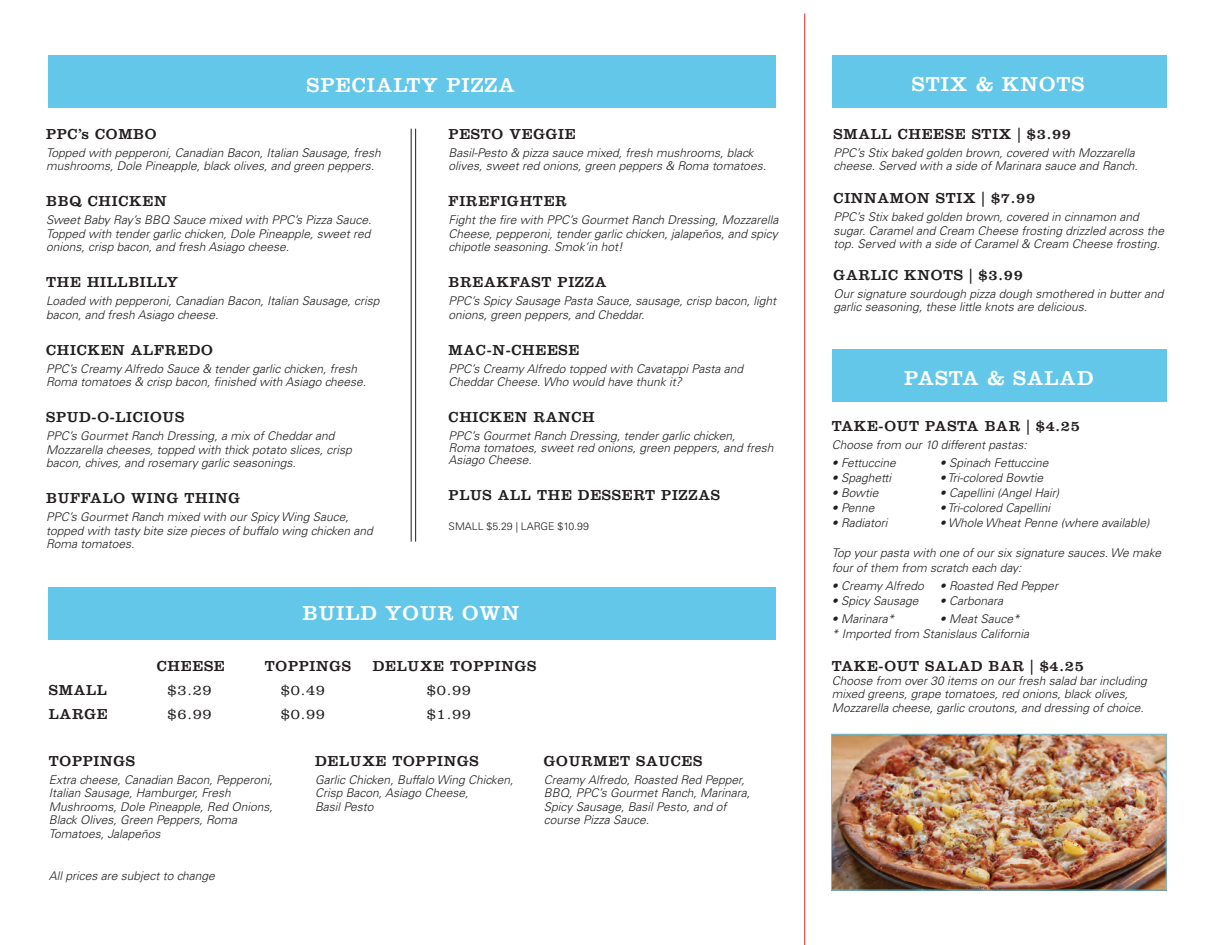
<style>
.page{position:relative;width:1215px;height:945px;background:#fff}
.page>*{position:absolute;margin:0;border:0;box-sizing:border-box;transform-origin:0 0}
.t1{font:21px "Clarendon LT Std";letter-spacing:.05em;color:#fff}
.t2{font:15px "Clarendon LT Std";letter-spacing:.05em;color:#231f20}
.t3{font:300 15px "Clarendon LT Std";letter-spacing:.05em;color:#231f20}
.t4{font:italic 300 12px/13.5px "Univers LT Std";color:#231f20}
.t5{font:300 10.5px "Univers LT Std";color:#231f20}
</style>
<div class="page">
<hr style="left:804px;top:14px;width:1px;height:931px;background:#e52027">
<div style="left:832px;top:55px;width:334px;height:53px;background:#62c7e9"></div>
<div style="left:832px;top:350px;width:334px;height:52px;background:#62c7e9"></div>
<div style="left:48px;top:587px;width:728px;height:53px;background:#62c7e9"></div>
<div style="left:48px;top:55px;width:728px;height:53px;background:#62c7e9"></div>
<hr style="left:411px;top:129px;width:1px;height:413px;background:#231f20">
<hr style="left:415px;top:129px;width:1px;height:413px;background:#231f20">
<img style="left:833px;top:736px;width:332px;height:153px">
<div style="left:831px;top:734px;width:336px;height:157px;border:1px solid #62c7e9"></div>
<h1 class="t1" style="left:307px;top:73px;width:210px">SPECIALTY PIZZA</h1>
<p class="t2" style="left:46px;top:125px;width:112px">PPC’s COMBO</p>
<p class="t4" style="left:46px;top:146px;width:336px">Topped with pepperoni, Canadian Bacon, Italian Sausage, fresh mushrooms, Dole Pineapple, black olives, and green peppers.</p>
<p class="t2" style="left:46px;top:192px;width:122px">BBQ CHICKEN</p>
<p class="t4" style="left:46px;top:213px;width:327px;text-align:justify">Sweet Baby Ray’s BBQ Sauce mixed with PPC’s Pizza Sauce.<br>Topped with tender garlic chicken, Dole Pineapple, sweet red onions, crisp bacon, and fresh Asiago cheese.</p>
<p class="t2" style="left:46px;top:273px;width:133px">THE HILLBILLY</p>
<p class="t4" style="left:46px;top:294px;width:335px">Loaded with pepperoni, Canadian Bacon, Italian Sausage, crisp bacon, and fresh Asiago cheese.</p>
<p class="t2" style="left:46px;top:341px;width:168px">CHICKEN ALFREDO</p>
<p class="t4" style="left:46px;top:362px;width:322px">PPC’s Creamy Alfredo Sauce &amp; tender garlic chicken, fresh<br>Roma tomatoes &amp; crisp bacon, finished with Asiago cheese.</p>
<p class="t2" style="left:46px;top:408px;width:140px">SPUD-O-LICIOUS</p>
<p class="t4" style="left:46px;top:429px;width:307px">PPC’s Gourmet Ranch Dressing, a mix of Cheddar and<br>Mozzarella cheeses, topped with thick potato slices, crisp bacon, chives, and rosemary garlic seasonings.</p>
<p class="t2" style="left:46px;top:489px;width:195px">BUFFALO WING THING</p>
<p class="t4" style="left:46px;top:510px;width:328px">PPC’s Gourmet Ranch mixed with our Spicy Wing Sauce, topped with tasty bite size pieces of buffalo wing chicken and<br>Roma tomatoes.</p>
<p class="t2" style="left:449px;top:125px;width:129px">PESTO VEGGIE</p>
<p class="t4" style="left:449px;top:146px;width:319px">Basil-Pesto &amp; pizza sauce mixed, fresh mushrooms, black olives, sweet red onions, green peppers &amp; Roma tomatoes.</p>
<p class="t2" style="left:449px;top:192px;width:120px">FIREFIGHTER</p>
<p class="t4" style="left:449px;top:213px;width:331px;text-align:justify">Fight the fire with PPC’s Gourmet Ranch Dressing, Mozzarella Cheese, pepperoni, tender garlic chicken, jalapeños, and spicy chipotle seasoning. Smok’in hot!</p>
<p class="t2" style="left:449px;top:273px;width:159px">BREAKFAST PIZZA</p>
<p class="t4" style="left:449px;top:294px;width:329px">PPC’s Spicy Sausage Pasta Sauce, sausage, crisp bacon, light onions, green peppers, and Cheddar.</p>
<p class="t2" style="left:449px;top:341px;width:132px">MAC-N-CHEESE</p>
<p class="t4" style="left:449px;top:362px;width:296px">PPC’s Creamy Alfredo topped with Cavatappi Pasta and<br>Cheddar Cheese. Who would have thunk it?</p>
<p class="t2" style="left:449px;top:408px;width:148px">CHICKEN RANCH</p>
<p class="t4" style="left:449px;top:430px;width:326px;line-height:12px">PPC’s Gourmet Ranch Dressing, tender garlic chicken,<br>Roma tomatoes, sweet red onions, green peppers, and fresh<br>Asiago Cheese.</p>
<p class="t2" style="left:449px;top:486px;width:273px">PLUS ALL THE DESSERT PIZZAS</p>
<p class="t5" style="left:449px;top:520px;width:142px">SMALL $5.29 | LARGE $10.99</p>
<h1 class="t1" style="left:303px;top:601px;width:218px">BUILD YOUR OWN</h1>
<p class="t2" style="left:157px;top:657px;width:69px">CHEESE</p>
<p class="t2" style="left:265px;top:657px;width:88px">TOPPINGS</p>
<p class="t2" style="left:373px;top:657px;width:165px">DELUXE TOPPINGS</p>
<p class="t2" style="left:49px;top:681px;width:60px">SMALL</p>
<p class="t3" style="left:168px;top:681px;width:46px">$3.29</p>
<p class="t3" style="left:281px;top:681px;width:46px">$0.49</p>
<p class="t3" style="left:427px;top:681px;width:46px">$0.99</p>
<p class="t2" style="left:49px;top:705px;width:60px">LARGE</p>
<p class="t3" style="left:168px;top:705px;width:46px">$6.99</p>
<p class="t3" style="left:281px;top:705px;width:46px">$0.99</p>
<p class="t3" style="left:427px;top:705px;width:46px">$1.99</p>
<p class="t2" style="left:49px;top:752px;width:88px">TOPPINGS</p>
<p class="t4" style="left:49px;top:773px;width:225px">Extra cheese, Canadian Bacon, Pepperoni, Italian Sausage, Hamburger, Fresh Mushrooms, Dole Pineapple, Red Onions, Black Olives, Green Peppers, Roma Tomatoes, Jalapeños</p>
<p class="t4" style="left:49px;top:869px;width:168px">All prices are subject to change</p>
<p class="t2" style="left:315px;top:752px;width:165px">DELUXE TOPPINGS</p>
<p class="t4" style="left:315px;top:773px;width:200px">Garlic Chicken, Buffalo Wing Chicken,<br>Crisp Bacon, Asiago Cheese,<br>Basil Pesto</p>
<p class="t2" style="left:544px;top:752px;width:160px">GOURMET SAUCES</p>
<p class="t4" style="left:544px;top:773px;width:208px">Creamy Alfredo, Roasted Red Pepper,<br>BBQ, PPC’s Gourmet Ranch, Marinara,<br>Spicy Sausage, Basil Pesto, and of course Pizza Sauce.</p>
<h1 class="t1" style="left:912px;top:72px;width:174px">STIX &amp; KNOTS</h1>
<p class="t2" style="left:834px;top:125px;width:239px">SMALL CHEESE STIX | $3.99</p>
<p class="t4" style="left:834px;top:146px;width:306px">PPC’s Stix baked golden brown, covered with Mozzarella cheese. Served with a side of Marinara sauce and Ranch.</p>
<p class="t2" style="left:834px;top:189px;width:203px">CINNAMON STIX | $7.99</p>
<p class="t4" style="left:834px;top:210px;width:332px">PPC’s Stix baked golden brown, covered in cinnamon and sugar. Caramel and Cream Cheese frosting drizzled across the top. Served with a side of Caramel &amp; Cream Cheese frosting.</p>
<p class="t2" style="left:834px;top:266px;width:191px">GARLIC KNOTS | $3.99</p>
<p class="t4" style="left:834px;top:287px;width:331px">Our signature sourdough pizza dough smothered in butter and garlic seasoning, these little knots are delicious.</p>
<h1 class="t1" style="left:904px;top:366px;width:191px">PASTA &amp; SALAD</h1>
<p class="t2" style="left:832px;top:417px;width:250px">TAKE-OUT PASTA BAR | $4.25</p>
<p class="t4" style="left:832px;top:438px;width:197px">Choose from our 10 different pastas:</p>
<p class="t4" style="left:832px;top:456px;width:65px">• Fettuccine</p>
<p class="t4" style="left:940px;top:456px;width:110px">• Spinach Fettuccine</p>
<p class="t4" style="left:832px;top:471px;width:61px">• Spaghetti</p>
<p class="t4" style="left:940px;top:471px;width:105px">• Tri-colored Bowtie</p>
<p class="t4" style="left:832px;top:486px;width:48px">• Bowtie</p>
<p class="t4" style="left:940px;top:486px;width:121px">• Capellini (Angel Hair)</p>
<p class="t4" style="left:832px;top:501px;width:44px">• Penne</p>
<p class="t4" style="left:940px;top:501px;width:112px">• Tri-colored Capellini</p>
<p class="t4" style="left:832px;top:516px;width:57px">• Radiatori</p>
<p class="t4" style="left:940px;top:516px;width:211px">• Whole Wheat Penne (where available)</p>
<p class="t4" style="left:832px;top:546px;width:331px;line-height:15px">Top your pasta with one of our six signature sauces. We make four of them from scratch each day:</p>
<p class="t4" style="left:832px;top:579px;width:94px">• Creamy Alfredo</p>
<p class="t4" style="left:940px;top:579px;width:120px">• Roasted Red Pepper</p>
<p class="t4" style="left:832px;top:594px;width:88px">• Spicy Sausage</p>
<p class="t4" style="left:940px;top:594px;width:65px">• Carbonara</p>
<p class="t4" style="left:832px;top:612px;width:64px">• Marinara*</p>
<p class="t4" style="left:832px;top:612px;width:199px;line-height:15px;text-indent:108px">• Meat Sauce* * Imported from Stanislaus California</p>
<p class="t2" style="left:832px;top:657px;width:254px">TAKE-OUT SALAD BAR | $4.25</p>
<p class="t4" style="left:832px;top:674px;width:316px">Choose from over 30 items on our fresh salad bar including mixed greens, grape tomatoes, red onions, black olives,<br>Mozzarella cheese, garlic croutons, and dressing of choice.</p>
</div>
